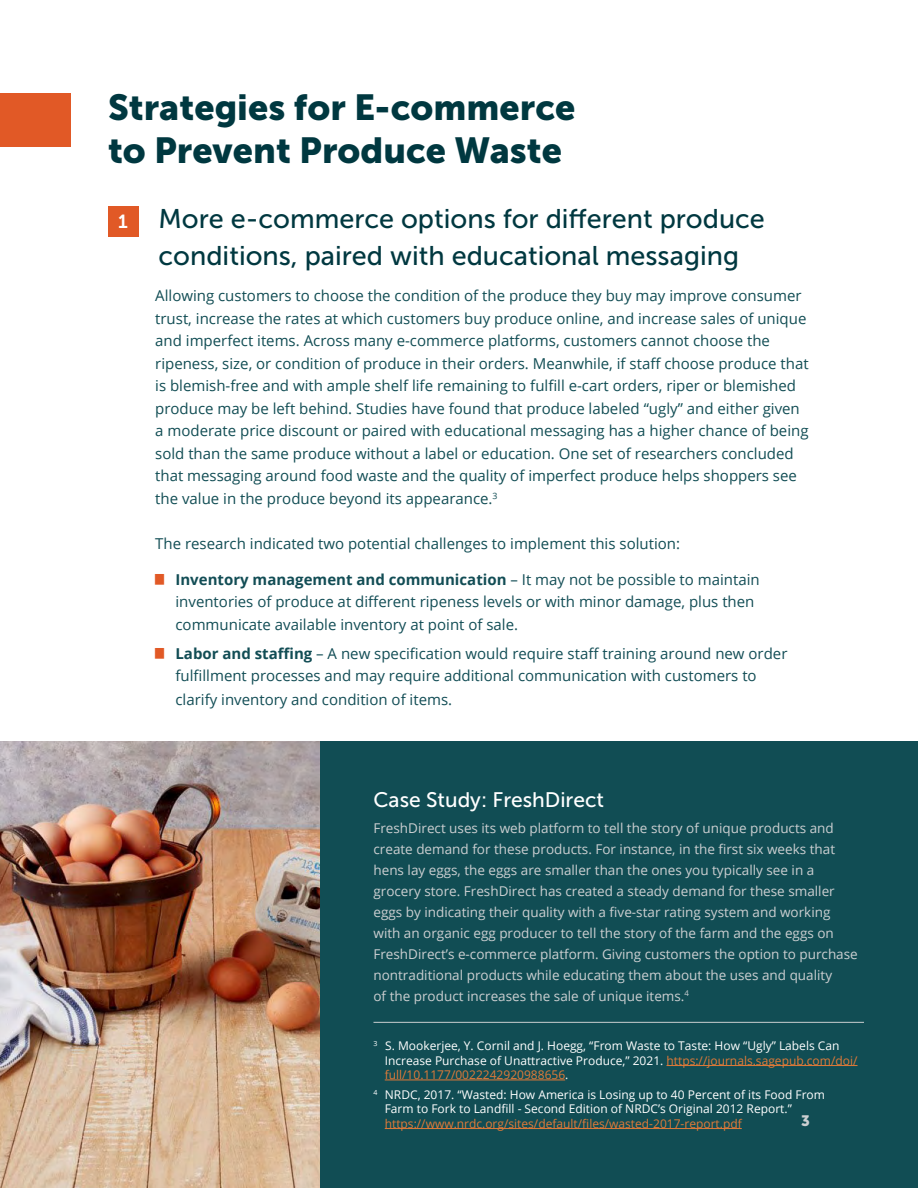
<style>
.page{position:relative;width:918px;height:1188px;background:#fff}
.page>*{position:absolute;margin:0;border:0;box-sizing:border-box;transform-origin:0 0}
.t1{font:36px/43.2px "Museo Sans 900";color:#003840}
.t2{font:27px/37.5px "Museo Sans 500";color:#003840}
.t3{font:21px "Museo Sans 500";color:#fff}
.t4{font:18.9px "Museo Sans 700";color:#fff}
.t5{font:15px/22.5px "Open Sans";color:#114d54}
.t6{font:15px/22.5px "Open Sans";color:#124d55}
.t7{font:15px "Museo Sans 900";color:#cccfd1}
.Quote_Author{font:13.5px/21px "Open Sans";color:#cccfd1}
.Footnote{font:12px/14.4px "Open Sans";color:#fff}
.s1{font-weight:700}
.s2{color:#e17a38}
</style>
<div class="page">
<div style="left:0;top:742px;width:918px;height:446px;background:#114d54"></div>
<hr style="left:374px;top:1022px;width:490px;height:1px;background:#cccfd1">
<hr style="left:667px;top:1065px;width:191px;height:1px;background:#e17a38">
<hr style="left:385px;top:1080px;width:180px;height:1px;background:#e17a38">
<hr style="left:385px;top:1128px;width:357px;height:1px;background:#e17a38">
<div style="left:108px;top:206px;width:30px;height:31px;background:#e15926"></div>
<img style="left:0;top:742px;width:320px;height:446px">
<div style="left:0;top:93px;width:70px;height:54px;background:#e15926"></div>
<h2 class="t1" style="left:108px;top:86px;width:469px">Strategies for E-commerce to Prevent Produce Waste</h2>
<h3 class="t4" style="left:118px;top:211px;width:11px">1</h3>
<h3 class="t2" style="left:158px;top:200px;width:608px">More e-commerce options for different produce conditions, paired with educational messaging</h3>
<p class="t5" style="left:155px;top:284px;width:655px">Allowing customers to choose the condition of the produce they buy may improve consumer trust, increase the rates at which customers buy produce online, and increase sales of unique and imperfect items. Across many e-commerce platforms, customers cannot choose the ripeness, size, or condition of produce in their orders. Meanwhile, if staff choose produce that is blemish-free and with ample shelf life remaining to fulfill e-cart orders, riper or blemished produce may be left behind. Studies have found that produce labeled “ugly” and either given a moderate price discount or paired with educational messaging has a higher chance of being sold than the same produce without a label or education. One set of researchers concluded that messaging around food waste and the quality of imperfect produce helps shoppers see the value in the produce beyond its appearance.<sup>3</sup></p>
<p class="t5" style="left:155px;top:532px;width:526px">The research indicated two potential challenges to implement this solution:</p>
<p class="t6" style="left:176px;top:568px;width:586px;text-indent:-20px"><sup>█</sup> <span class="s1">Inventory management and communication</span> – It may not be possible to maintain inventories of produce at different ripeness levels or with minor damage, plus then communicate available inventory at point of sale.</p>
<p class="t6" style="left:176px;top:642px;width:613px;text-indent:-20px"><sup>█</sup> <span class="s1">Labor and staffing</span> – A new specification would require staff training around new order fulfillment processes and may require additional communication with customers to</p>
<p class="t6" style="left:176px;top:688px;width:278px">clarify inventory and condition of items.</p>
<h4 class="t3" style="left:374px;top:789px;width:232px">Case Study: FreshDirect</h4>
<p class="Quote_Author" style="left:374px;top:817px;width:486px">FreshDirect uses its web platform to tell the story of unique products and create demand for these products. For instance, in the first six weeks that hens lay eggs, the eggs are smaller than the ones you typically see in a grocery store. FreshDirect has created a steady demand for these smaller eggs by indicating their quality with a five-star rating system and working with an organic egg producer to tell the story of the farm and the eggs on FreshDirect’s e-commerce platform. Giving customers the option to purchase nontraditional products while educating them about the uses and quality<br>of the product increases the sale of unique items.<sup>4</sup></p>
<p class="Footnote" style="left:385px;top:1038px;width:474px;text-indent:-11px"><sup>3</sup> S. Mookerjee, Y. Cornil and J. Hoegg, “From Waste to Taste: How “Ugly” Labels Can<br>Increase Purchase of Unattractive Produce,” 2021. <span class="s2">https://journals.sagepub.com/doi/ full/10.1177/0022242920988656</span>.</p>
<p class="Footnote" style="left:385px;top:1087px;width:442px;text-indent:-11px"><sup>4</sup> NRDC, 2017. “Wasted: How America is Losing up to 40 Percent of its Food From<br>Farm to Fork to Landfill - Second Edition of NRDC’s Original 2012 Report.” <span class="s2">https://www.nrdc.org/sites/default/files/wasted-2017-report.pdf</span></p>
<p class="t7" style="left:801px;top:1112px;width:10px">3</p>
</div>
